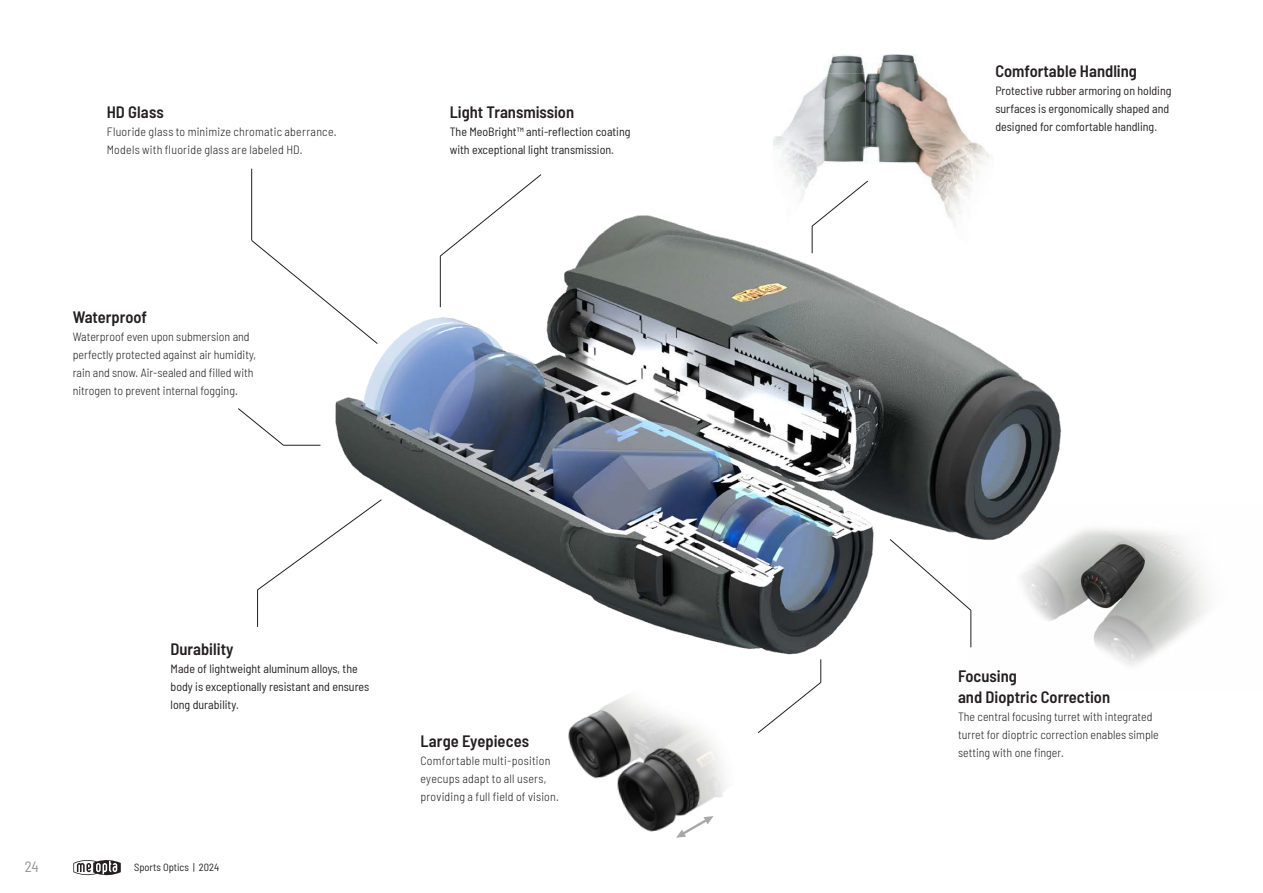
<style>
.page{position:relative;width:1263px;height:893px;background:#fff}
.page>*{position:absolute;margin:0;border:0;box-sizing:border-box;transform-origin:0 0}
.t1{font:600 semi-condensed 16.5px "Barlow";color:#231f20}
.t2{font:semi-condensed 15px "Barlow";color:#939598}
.t3{font:semi-condensed 12px/18px "Barlow";color:#231f20}
.t4{font:300 semi-condensed 12px/18px "Barlow";color:#231f20}
.t5{font:300 semi-condensed 12px/18px "Barlow";letter-spacing:.02em;color:#231f20}
.t6{font:semi-condensed 10.5px "Barlow";color:#231f20}
</style>
<div class="page">
<img style="left:251px;top:168px;width:933px;height:515px">
<svg style="left:257px;top:499px;width:125px;height:91px"></svg>
<hr style="left:257px;top:590px;width:1px;height:37px;background:#231f20">
<svg style="left:251px;top:240px;width:127px;height:104px"></svg>
<hr style="left:251px;top:169px;width:1px;height:71px;background:#231f20">
<svg style="left:238px;top:408px;width:46px;height:38px"></svg>
<hr style="left:283px;top:445px;width:37px;height:1px;background:#231f20">
<svg style="left:889px;top:539px;width:82px;height:72px"></svg>
<hr style="left:970px;top:610px;width:1px;height:37px;background:#231f20">
<svg style="left:440px;top:174px;width:101px;height:83px"></svg>
<hr style="left:440px;top:256px;width:1px;height:51px;background:#231f20">
<img style="left:521px;top:675px;width:236px;height:157px">
<svg style="left:676px;top:816px;width:38px;height:22px"></svg>
<svg style="left:757px;top:659px;width:64px;height:74px"></svg>
<img style="left:827px;top:54px;width:167px;height:189px">
<img style="left:773px;top:74px;width:92px;height:150px">
<svg style="left:811px;top:181px;width:57px;height:72px"></svg>
<svg style="left:73px;top:860px;width:48px;height:16px"></svg>
<p class="t1" style="left:107px;top:100px;width:59px">HD Glass</p>
<p class="t5" style="left:107px;top:122px;width:231px">Fluoride glass to minimize chromatic aberrance.<br>Models with fluoride glass are labeled HD.</p>
<p class="t1" style="left:73px;top:305px;width:76px">Waterproof</p>
<p class="t4" style="left:73px;top:327px;width:185px">Waterproof even upon submersion and perfectly protected against air humidity, rain and snow. Air-sealed and filled with nitrogen to prevent internal fogging.</p>
<p class="t1" style="left:450px;top:101px;width:126px">Light Transmission</p>
<p class="t3" style="left:450px;top:122px;width:182px">The MeoBright™ anti-reflection coating</p>
<p class="t3" style="left:450px;top:140px;width:166px">with exceptional light transmission.</p>
<p class="t1" style="left:995px;top:59px;width:143px">Comfortable Handling</p>
<p class="t3" style="left:995px;top:80px;width:178px">Protective rubber armoring on holding</p>
<p class="t3" style="left:995px;top:98px;width:175px">surfaces is ergonomically shaped and</p>
<p class="t3" style="left:995px;top:116px;width:163px">designed for comfortable handling.</p>
<p class="t1" style="left:171px;top:637px;width:64px">Durability</p>
<p class="t3" style="left:171px;top:658px;width:200px">Made of lightweight aluminum alloys, the body is exceptionally resistant and ensures long durability.</p>
<p class="t1" style="left:958px;top:664px;width:60px">Focusing</p>
<p class="t1" style="left:958px;top:685px;width:154px">and Dioptric Correction</p>
<p class="t4" style="left:958px;top:706px;width:202px">The central focusing turret with integrated turret for dioptric correction enables simple setting with one finger.</p>
<p class="t1" style="left:420px;top:729px;width:110px">Large Eyepieces</p>
<p class="t5" style="left:420px;top:751px;width:140px">Comfortable multi-position eyecups adapt to all users, providing a full field of vision.</p>
<p class="t2" style="left:25px;top:855px;width:15px">24</p>
<p class="t6" style="left:134px;top:860px;width:86px">Sports Optics | 2024</p>
</div>
